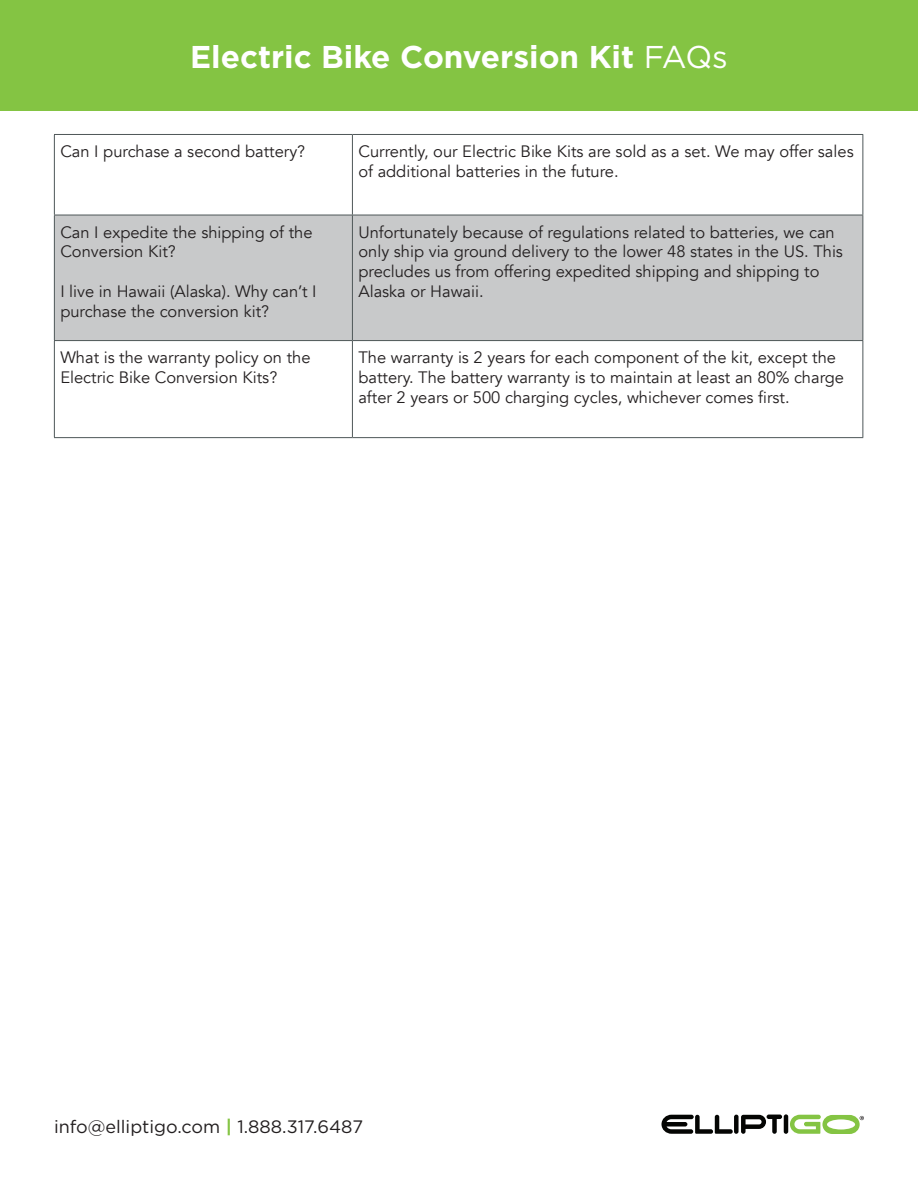
<style>
.page{position:relative;width:918px;height:1188px;background:#fff}
.page>*{position:absolute;margin:0;border:0;box-sizing:border-box;transform-origin:0 0}
.t1{font:700 31.5px "Gotham";color:#fff}
.t2{font:18px "Gotham";color:#231f20}
.Formatted_text{font:16.5px/19.8px "Avenir";color:#231f20}
.s1{font-weight:400}
.s2{font-weight:700;color:#84c443}
</style>
<div class="page">
<div style="left:1px;top:0;width:917px;height:110px;background:#84c443"></div>
<svg style="left:662px;top:1114px;width:202px;height:20px"></svg>
<svg style="left:55px;top:135px;width:807px;height:302px"></svg>
<div style="left:55px;top:216px;width:807px;height:124px;background:#c8c9ca"></div>
<hr style="left:54px;top:134px;width:298px;height:1px;background:#4e5758">
<hr style="left:54px;top:135px;width:1px;height:80px;background:#4e5758">
<hr style="left:352px;top:134px;width:511px;height:1px;background:#4e5758">
<hr style="left:352px;top:135px;width:1px;height:80px;background:#4e5758">
<hr style="left:862px;top:135px;width:1px;height:80px;background:#4e5758">
<hr style="left:54px;top:215px;width:298px;height:1px;background:#4e5758">
<hr style="left:54px;top:215px;width:1px;height:125px;background:#4e5758">
<hr style="left:352px;top:215px;width:511px;height:1px;background:#4e5758">
<hr style="left:352px;top:215px;width:1px;height:125px;background:#4e5758">
<hr style="left:862px;top:215px;width:1px;height:125px;background:#4e5758">
<hr style="left:54px;top:340px;width:298px;height:1px;background:#4e5758">
<hr style="left:54px;top:341px;width:1px;height:96px;background:#4e5758">
<hr style="left:352px;top:340px;width:511px;height:1px;background:#4e5758">
<hr style="left:352px;top:341px;width:1px;height:96px;background:#4e5758">
<hr style="left:862px;top:341px;width:1px;height:96px;background:#4e5758">
<hr style="left:54px;top:437px;width:298px;height:1px;background:#4e5758">
<hr style="left:352px;top:437px;width:511px;height:1px;background:#4e5758">
<h1 class="t1" style="left:190px;top:36px;width:539px">Electric Bike Conversion Kit <span class="s1">FAQs</span></h1>
<p class="Formatted_text" style="left:60px;top:142px;width:246px">Can I purchase a second battery?</p>
<p class="Formatted_text" style="left:358px;top:142px;width:497px">Currently, our Electric Bike Kits are sold as a set. We may offer sales of additional batteries in the future.</p>
<p class="Formatted_text" style="left:60px;top:222px;width:254px">Can I expedite the shipping of the<br>Conversion Kit?</p>
<p class="Formatted_text" style="left:60px;top:282px;width:258px">I live in Hawaii (Alaska). Why can’t I purchase the conversion kit?</p>
<p class="Formatted_text" style="left:358px;top:222px;width:486px">Unfortunately because of regulations related to batteries, we can only ship via ground delivery to the lower 48 states in the US. This precludes us from offering expedited shipping and shipping to Alaska or Hawaii.</p>
<p class="Formatted_text" style="left:60px;top:348px;width:252px">What is the warranty policy on the<br>Electric Bike Conversion Kits?</p>
<p class="Formatted_text" style="left:358px;top:348px;width:487px">The warranty is 2 years for each component of the kit, except the battery. The battery warranty is to maintain at least an 80% charge after 2 years or 500 charging cycles, whichever comes first.</p>
<p class="t2" style="left:54px;top:1115px;width:311px">info@elliptigo.com <span class="s2">|</span> 1.888.317.6487</p>
</div>
